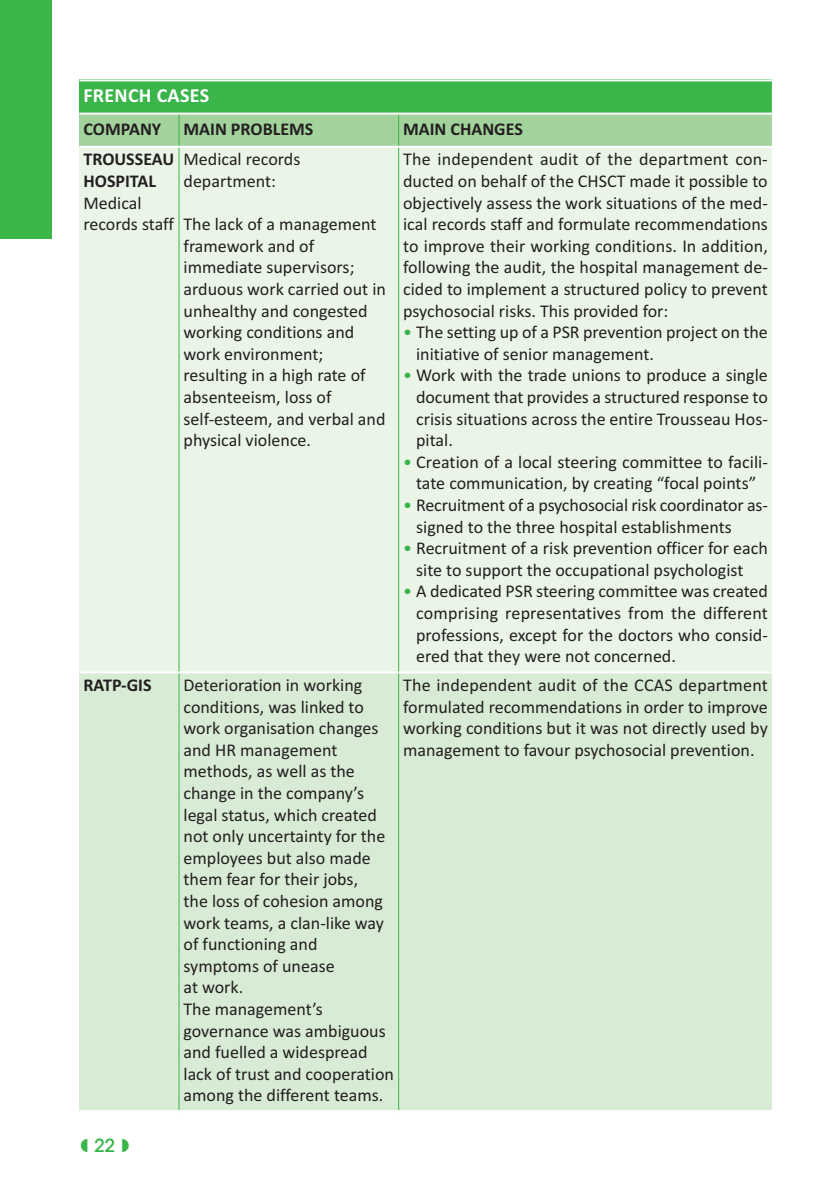
<style>
.page{position:relative;width:840px;height:1191px;background:#fff}
.page>*{position:absolute;margin:0;border:0;box-sizing:border-box;transform-origin:0 0}
.t1{font:700 20px "Calibri";letter-spacing:.015em;color:#fff}
.t2{font:18px/21.6px "Calibri";color:#231f20}
.t3{font:700 18px/21.6px "Calibri";color:#231f20}
.t4{font:500 18px "ITC Avant Garde Std";color:#3ab54a}
.s1{color:#3ab54a}
</style>
<div class="page">
<div style="left:0;top:0;width:51px;height:238px;background:#3ab54a"></div>
<div style="left:79px;top:79px;width:693px;height:35px;background:#3ab54a"></div>
<div style="left:79px;top:114px;width:100px;height:33px;background:#a3d39c"></div>
<div style="left:179px;top:114px;width:219px;height:33px;background:#a3d39c"></div>
<div style="left:399px;top:114px;width:373px;height:33px;background:#a3d39c"></div>
<div style="left:79px;top:147px;width:100px;height:525px;background:#eaf5e8"></div>
<div style="left:179px;top:147px;width:219px;height:525px;background:#eaf5e8"></div>
<div style="left:399px;top:147px;width:373px;height:525px;background:#eaf5e8"></div>
<div style="left:79px;top:672px;width:100px;height:440px;background:#d8ebd4"></div>
<div style="left:179px;top:672px;width:219px;height:440px;background:#d8ebd4"></div>
<div style="left:399px;top:672px;width:373px;height:440px;background:#d8ebd4"></div>
<hr style="left:178px;top:113px;width:1px;height:999px;background:#3ab54a">
<hr style="left:398px;top:113px;width:1px;height:999px;background:#3ab54a">
<hr style="left:771px;top:79px;width:2px;height:1033px;background:#fff">
<hr style="left:79px;top:79px;width:694px;height:2px;background:#fff">
<hr style="left:79px;top:113px;width:694px;height:2px;background:#fff">
<hr style="left:79px;top:146px;width:694px;height:2px;background:#fff">
<hr style="left:79px;top:671px;width:694px;height:2px;background:#fff">
<hr style="left:79px;top:1110px;width:694px;height:2px;background:#fff">
<p class="t1" style="left:83px;top:88px;width:127px">FRENCH CASES</p>
<p class="t3" style="left:83px;top:119px;width:231px">COMPANY MAIN PROBLEMS</p>
<p class="t3" style="left:403px;top:119px;width:121px">MAIN CHANGES</p>
<p class="t3" style="left:83px;top:150px;width:92px">TROUSSEAU<br>HOSPITAL</p>
<p class="t2" style="left:83px;top:193px;width:92px">Medical records staff</p>
<p class="t2" style="left:403px;top:150px;width:366px;text-align:justify">The independent audit of the department con&shy;ducted on behalf of the CHSCT made it possible to objectively assess the work situations of the med&shy;ical records staff and formulate recommendations to improve their working conditions. In addition, following the audit, the hospital management de&shy;cided to implement a structured policy to prevent psychosocial risks. This provided for:</p>
<p class="t2" style="left:416px;top:323px;width:353px;text-indent:-13px"><span class="s1">•</span> The setting up of a PSR prevention project on the initiative of senior management.</p>
<p class="t2" style="left:416px;top:366px;width:353px;text-align:justify;text-indent:-13px"><span class="s1">•</span> Work with the trade unions to produce a single document that provides a structured response to crisis situations across the entire Trousseau Hos&shy;pital.</p>
<p class="t2" style="left:403px;top:452px;width:366px;text-align:center"><span class="s1">•</span> Creation of a local steering committee to facili&shy;tate communication, by creating “focal points”</p>
<p class="t2" style="left:416px;top:496px;width:353px;text-indent:-13px"><span class="s1">•</span> Recruitment of a psychosocial risk coordinator as&shy;signed to the three hospital establishments</p>
<p class="t2" style="left:416px;top:539px;width:353px;text-indent:-13px"><span class="s1">•</span> Recruitment of a risk prevention officer for each site to support the occupational psychologist</p>
<p class="t2" style="left:416px;top:582px;width:353px;text-align:justify;text-indent:-13px"><span class="s1">•</span> A dedicated PSR steering committee was created comprising representatives from the different professions, except for the doctors who consid&shy;ered that they were not concerned.</p>
<p class="t2" style="left:183px;top:150px;width:118px">Medical records department:</p>
<p class="t2" style="left:183px;top:215px;width:204px">The lack of a management framework and of immediate supervisors; arduous work carried out in unhealthy and congested working conditions and work environment; resulting in a high rate of absenteeism, loss of self-esteem, and verbal and physical violence.</p>
<p class="t3" style="left:83px;top:675px;width:70px">RATP-GIS</p>
<p class="t2" style="left:183px;top:675px;width:212px">Deterioration in working conditions, was linked to work organisation changes and HR management methods, as well as the change in the company’s legal status, which created not only uncertainty for the employees but also made them fear for their jobs,<br>the loss of cohesion among work teams, a clan-like way of functioning and symptoms of unease<br>at work.<br>The management’s governance was ambiguous and fuelled a widespread lack of trust and cooperation among the different teams.</p>
<p class="t2" style="left:403px;top:675px;width:366px;text-align:justify">The independent audit of the CCAS department formulated recommendations in order to improve working conditions but it was not directly used by management to favour psychosocial prevention.</p>
<p class="t4" style="left:94px;top:1135px;width:23px">22</p>
</div>
